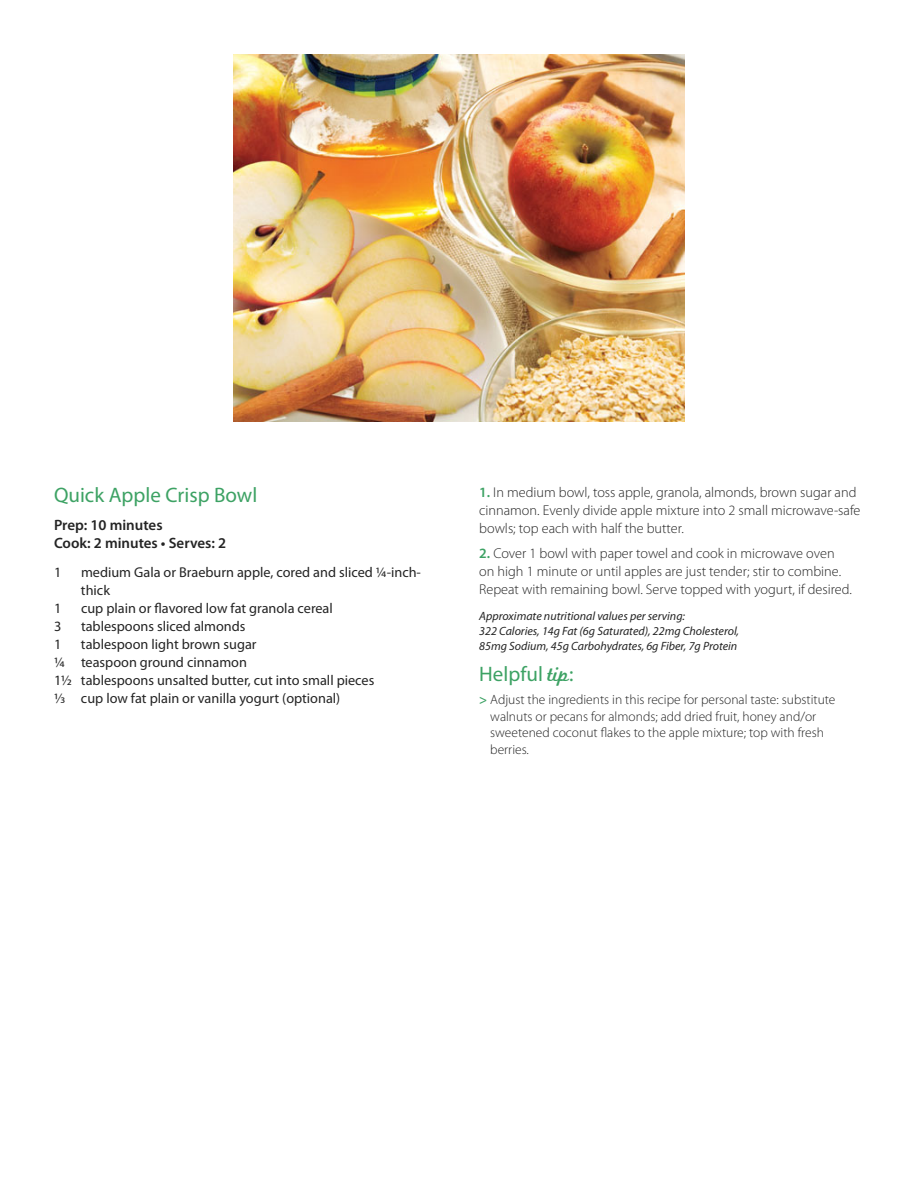
<style>
.page{position:relative;width:918px;height:1188px;background:#fff}
.page>*{position:absolute;margin:0;border:0;box-sizing:border-box;transform-origin:0 0}
.t1{font:21px "Myriad Pro";color:#3da264}
.t2{font:600 15px/18px "Myriad Pro";color:#242424}
.t3{font:300 14.25px/18px "Myriad Pro";color:#242424}
.t4{font:14.25px/18px "Myriad Pro";color:#242424}
.t5{font:300 13.5px/16.5px "Myriad Pro";color:#242424}
.t6{font:italic 12px/15px "Myriad Pro";color:#242424}
.s1{font-family:"Myriad Pro Frac Frac"}
.s2{font-weight:600;color:#3da264}
.s3{font-family:"Marketing Script"}
</style>
<div class="page">
<img style="left:233px;top:54px;width:452px;height:367px">
<h1 class="t1" style="left:54px;top:487px;width:205px">Quick Apple Crisp Bowl</h1>
<p class="t2" style="left:54px;top:517px;width:174px">Prep: 10 minutes<br>Cook: 2 minutes • Serves: 2</p>
<p class="t4" style="left:54px;top:564px;width:9px">1</p>
<p class="t4" style="left:81px;top:564px;width:342px">medium Gala or Braeburn apple, cored and sliced ¼-inch&shy;thick</p>
<p class="t4" style="left:54px;top:600px;width:9px">1</p>
<p class="t4" style="left:81px;top:600px;width:253px">cup plain or flavored low fat granola cereal</p>
<p class="t4" style="left:54px;top:618px;width:9px">3</p>
<p class="t4" style="left:81px;top:618px;width:166px">tablespoons sliced almonds</p>
<p class="t4" style="left:54px;top:636px;width:9px">1</p>
<p class="t4" style="left:54px;top:636px;width:322px;text-indent:27px">tablespoon light brown sugar<br>¼ teaspoon ground cinnamon<br>1½ tablespoons unsalted butter, cut into small pieces <span class="s1">3</span> cup low fat plain or vanilla yogurt (optional)</p>
<p class="t3" style="left:479px;top:484px;width:383px"><span class="s2">1.</span> In medium bowl, toss apple, granola, almonds, brown sugar and cinnamon. Evenly divide apple mixture into 2 small microwave-safe bowls; top each with half the butter.</p>
<p class="t3" style="left:479px;top:546px;width:374px"><span class="s2">2.</span> Cover 1 bowl with paper towel and cook in microwave oven on high 1 minute or until apples are just tender; stir to combine.<br>Repeat with remaining bowl. Serve topped with yogurt, if desired.</p>
<p class="t6" style="left:479px;top:609px;width:261px">Approximate nutritional values per serving:<br>322 Calories, 14g Fat (6g Saturated), 22mg Cholesterol,<br>85mg Sodium, 45g Carbohydrates, 6g Fiber, 7g Protein</p>
<h1 class="t1" style="left:479px;top:666px;width:96px">Helpful <span class="s3">tip</span>:</h1>
<p class="t5" style="left:490px;top:693px;width:347px;text-indent:-11px"><span class="s2">&gt;</span> Adjust the ingredients in this recipe for personal taste: substitute walnuts or pecans for almonds; add dried fruit, honey and/or sweetened coconut flakes to the apple mixture; top with fresh berries.</p>
</div>
